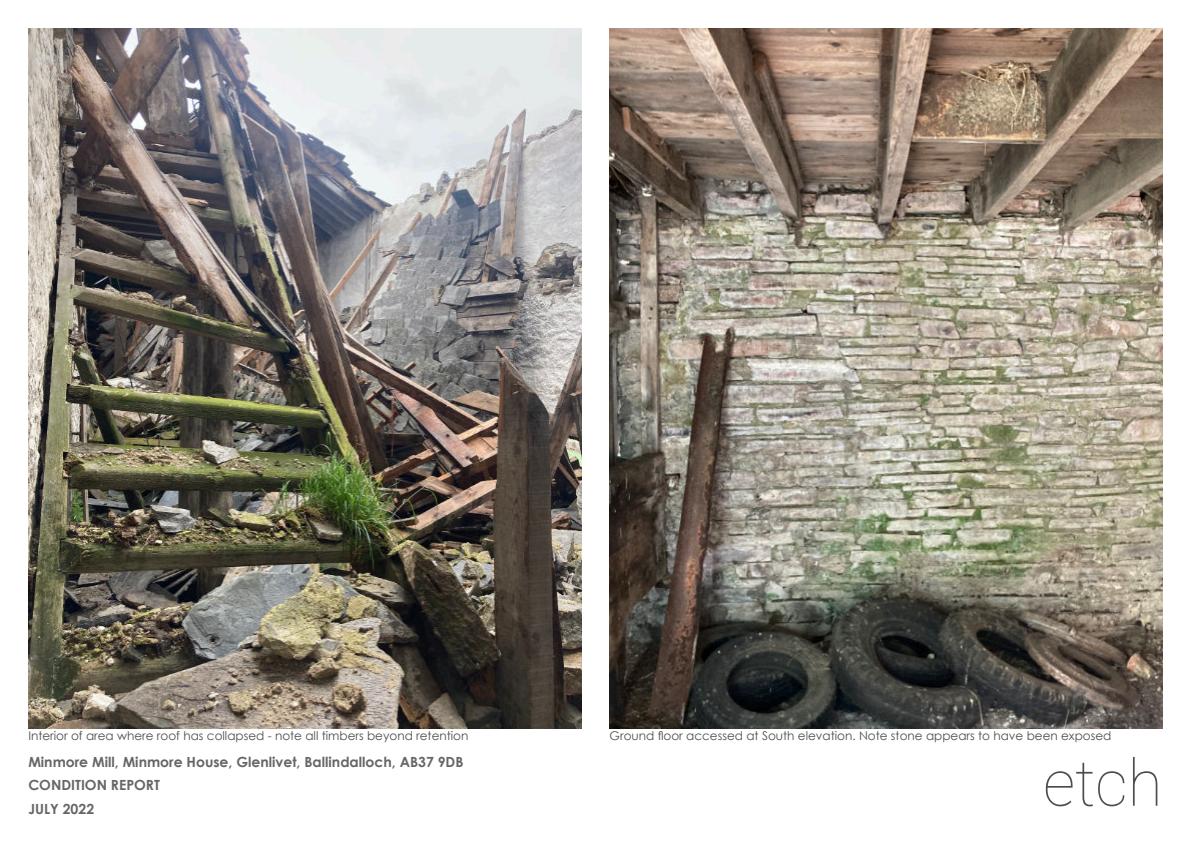
<style>
.page{position:relative;width:1191px;height:842px;background:#fff}
.page>*{position:absolute;margin:0;border:0;box-sizing:border-box;transform-origin:0 0}
.t1{font:100 64px "Roboto";color:#4d4d4d}
.t2{font:700 14px/23.2px "Century Gothic";color:#666}
.t3{font:12px "Century Gothic";color:#4d4d4d}
</style>
<div class="page">
<img style="left:28px;top:28px;width:553px;height:701px">
<img style="left:609px;top:28px;width:553px;height:701px">
<p class="t3" style="left:28px;top:731px;width:441px">Interior of area where roof has collapsed - note all timbers beyond retention</p>
<p class="t3" style="left:609px;top:731px;width:503px">Ground floor accessed at South elevation. Note stone appears to have been exposed</p>
<p class="t2" style="left:28px;top:752px;width:437px">Minmore Mill, Minmore House, Glenlivet, Ballindalloch, AB37 9DB<br>CONDITION REPORT<br>JULY 2022</p>
<h1 class="t1" style="left:1042px;top:758px;width:121px">etch</h1>
</div>
